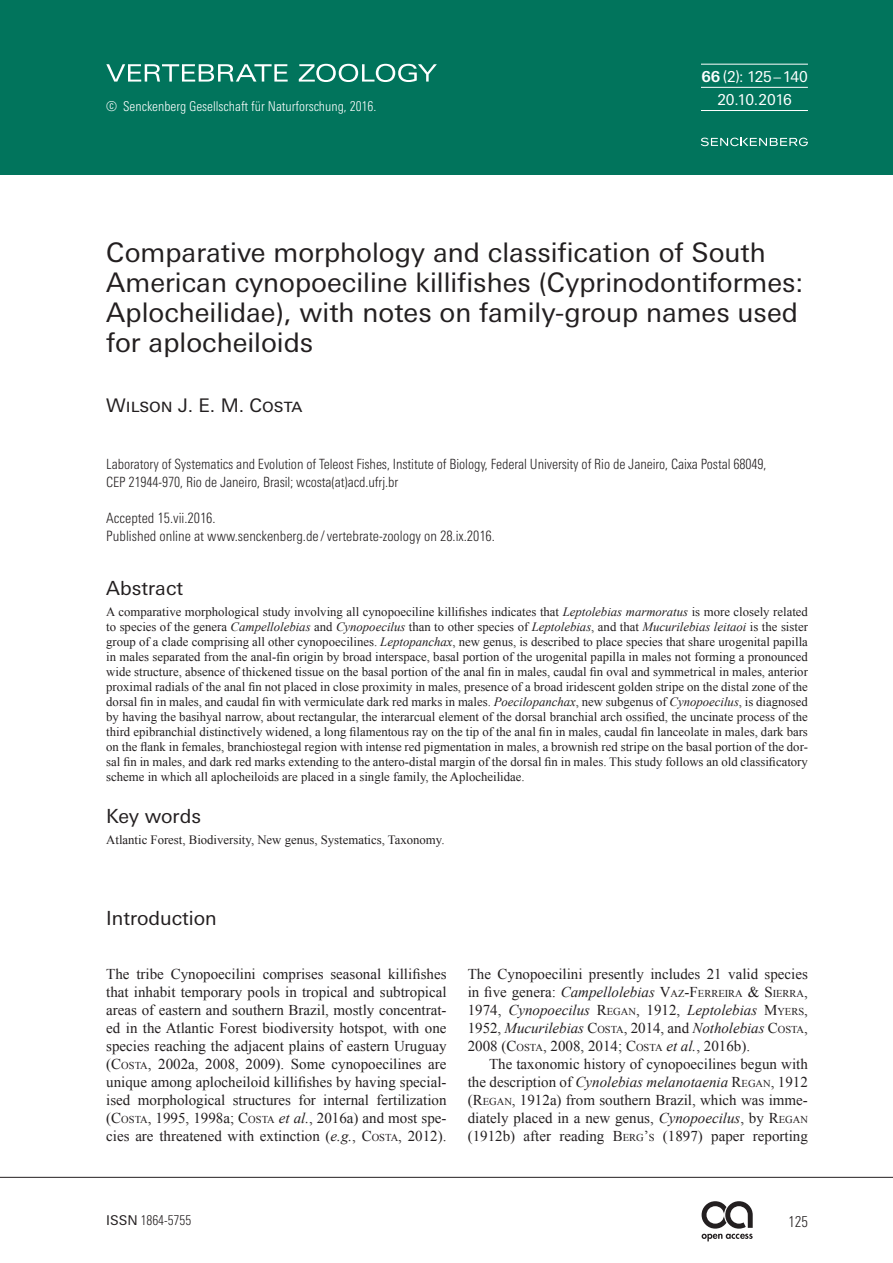
<style>
.page{position:relative;width:893px;height:1263px;background:#fff}
.page>*{position:absolute;margin:0;border:0;box-sizing:border-box;transform-origin:0 0}
.t1{font:27px/30px "Univers Next W1 G";color:#231f20}
.t2{font:19.5px "Univers Next W1 G";color:#231f20}
.t3{font:18.75px "Univers Next W1 G";letter-spacing:-.005em;color:#231f20}
.t4{font:15px/18px "Times New Roman";color:#231f20;text-align:justify}
.t5{font:15px/22.8px "Univers Next W1 G";letter-spacing:-.03em;color:#fff;text-align:center}
.t6{font:300 condensed 15px "Univers Next Pro";color:#231f20}
.t7{font:300 condensed 14.25px/18px "Univers Next Pro";color:#231f20}
.t8{font:300 condensed 14.1px/18px "Univers Next Pro";letter-spacing:-.005em;color:#231f20}
.t9{font:300 condensed 13.5px "Univers Next Pro";color:#fff}
.t10{font:300 condensed 13.5px "Univers Next Pro";color:#231f20}
.t11{font:12.75px/15px "Times New Roman";color:#231f20;text-align:justify}
.s1{font-weight:700}
.s2{font-style:italic}
.s3{font-style:inherit}
.s4{font-size:10.5px}
.s5{font-family:"Univers Next W1 G";font-weight:400;font-stretch:normal}
</style>
<div class="page">
<hr style="left:0;top:1177px;width:893px;height:1px;background:#231f20">
<svg style="left:702px;top:1234px;width:51px;height:7px"></svg>
<svg style="left:702px;top:1201px;width:51px;height:27px"></svg>
<div style="left:0;top:0;width:893px;height:174px;background:#01745c"></div>
<svg style="left:701px;top:138px;width:107px;height:8px"></svg>
<hr style="left:701px;top:64px;width:107px;height:1px;background:#fff">
<hr style="left:701px;top:110px;width:107px;height:1px;background:#fff">
<hr style="left:701px;top:87px;width:107px;height:1px;background:#fff">
<svg style="left:106px;top:64px;width:331px;height:18px"></svg>
<p class="t9" style="left:106px;top:98px;width:271px">© Senckenberg Gesellschaft für Naturforschung, 2016.</p>
<p class="t5" style="left:701px;top:65px;width:108px"><span class="s1">66</span> (2): 125–140<br>20.10.2016</p>
<h1 class="t1" style="left:106px;top:237px;width:699px">Comparative morphology and classification of South American cynopoeciline killifishes (Cyprinodontiformes:<br>Aplocheilidae), with notes on family-group names used for aplocheiloids</h1>
<h3 class="t3" style="left:106px;top:394px;width:198px">Wilson J. E. M. Costa</h3>
<p class="t8" style="left:106px;top:455px;width:662px">Laboratory of Systematics and Evolution of Teleost Fishes, Institute of Biology, Federal University of Rio de Janeiro, Caixa Postal 68049,<br>CEP 21944-970, Rio de Janeiro, Brasil; wcosta(at)acd.ufrj.br</p>
<p class="t7" style="left:106px;top:509px;width:390px">Accepted 15.vii.2016.<br>Published online at www.senckenberg.de /vertebrate-zoology on 28.ix.2016.</p>
<h2 class="t2" style="left:106px;top:577px;width:78px">Abstract</h2>
<p class="t11" style="left:106px;top:604px;width:703px">A comparative morphological study involving all cynopoeciline killifishes indicates that <span class="s2">Leptolebias marmoratus</span> is more closely related to species of the genera <span class="s2">Campellolebias</span> and <span class="s2">Cynopoecilus</span> than to other species of <span class="s2">Leptolebias</span>, and that <span class="s2">Mucurilebias leitaoi</span> is the sister group of a clade comprising all other cynopoecilines. <span class="s2">Leptopanchax</span>, new genus, is described to place species that share urogenital papilla in males separated from the anal-fin origin by broad interspace, basal portion of the urogenital papilla in males not forming a pronounced wide structure, absence of thickened tissue on the basal portion of the anal fin in males, caudal fin oval and symmetrical in males, anterior proximal radials of the anal fin not placed in close proximity in males, presence of a broad iridescent golden stripe on the distal zone of the dorsal fin in males, and caudal fin with vermiculate dark red marks in males. <span class="s2">Poecilopanchax</span>, new subgenus of <span class="s2">Cynopoecilus</span>, is diagnosed by having the basihyal narrow, about rectangular, the interarcual element of the dorsal branchial arch ossified, the uncinate process of the third epibranchial distinctively widened, a long filamentous ray on the tip of the anal fin in males, caudal fin lanceolate in males, dark bars on the flank in females, branchiostegal region with intense red pigmentation in males, a brownish red stripe on the basal portion of the dor&shy;sal fin in males, and dark red marks extending to the antero-distal margin of the dorsal fin in males. This study follows an old classificatory scheme in which all aplocheiloids are placed in a single family, the Aplocheilidae.</p>
<h2 class="t2" style="left:106px;top:805px;width:96px">Key words</h2>
<p class="t11" style="left:106px;top:832px;width:340px">Atlantic Forest, Biodiversity, New genus, Systematics, Taxonomy.</p>
<h2 class="t2" style="left:106px;top:907px;width:112px">Introduction</h2>
<p class="t4" style="left:106px;top:965px;width:342px">The tribe Cynopoecilini comprises seasonal killifishes that inhabit temporary pools in tropical and subtropical areas of eastern and southern Brazil, mostly concentrat&shy;ed in the Atlantic Forest biodiversity hotspot, with one species reaching the adjacent plains of eastern Uruguay (<span class="s3">C</span><span class="s4">OSTA</span>, 2002a, 2008, 2009). Some cynopoecilines are unique among aplocheiloid killifishes by having special&shy;ised morphological structures for internal fertilization (<span class="s3">C</span><span class="s4">OSTA</span>, 1995, 1998a; <span class="s3">C</span><span class="s4">OSTA</span> <span class="s2">et al.</span>, 2016a) and most spe&shy;cies are threatened with extinction (<span class="s2">e.g.</span>, <span class="s3">C</span><span class="s4">OSTA</span>, 2012).</p>
<p class="t4" style="left:468px;top:965px;width:342px">The Cynopoecilini presently includes 21 valid species in five genera: <span class="s2">Campellolebias</span> <span class="s3">V</span><span class="s4">AZ</span><span class="s3">-F</span><span class="s4">ERREIRA</span> <span class="s3">&amp; S</span> <span class="s4">IERRA</span>, 1974, <span class="s2">Cynopoecilus</span> <span class="s3">R</span><span class="s4">EGAN</span>, 1912, <span class="s2">Leptolebias</span> <span class="s3">M</span><span class="s4">YERS</span>, 1952, <span class="s2">Mucurilebias</span> <span class="s3">C</span><span class="s4">OSTA</span>, 2014, and <span class="s2">Notholebias</span> <span class="s3">C</span><span class="s4">OSTA</span>, 2008 (<span class="s3">C</span><span class="s4">OSTA</span>, 2008, 2014; <span class="s3">C</span><span class="s4">OSTA</span> <span class="s2">et al.</span>, 2016b).</p>
<p class="t4" style="left:468px;top:1055px;width:342px;text-indent:21px">The taxonomic history of cynopoecilines begun with the description of <span class="s2">Cynolebias melanotaenia</span> <span class="s3">R</span><span class="s4">EGAN</span>, 1912 (<span class="s3">R</span><span class="s4">EGAN</span>, 1912a) from southern Brazil, which was imme&shy;diately placed in a new genus, <span class="s2">Cynopoecilus</span>, by <span class="s3">R</span><span class="s4">EGAN </span><span class="s3">(</span>1912b) after reading <span class="s3">B</span><span class="s4">ERG</span><span class="s3">’</span><span class="s4">S</span> <span class="s3">(1897)</span> paper reporting</p>
<p class="t10" style="left:106px;top:1212px;width:86px"><span class="s5">ISSN</span> 1864-5755</p>
<p class="t6" style="left:788px;top:1213px;width:21px">125</p>
</div>
